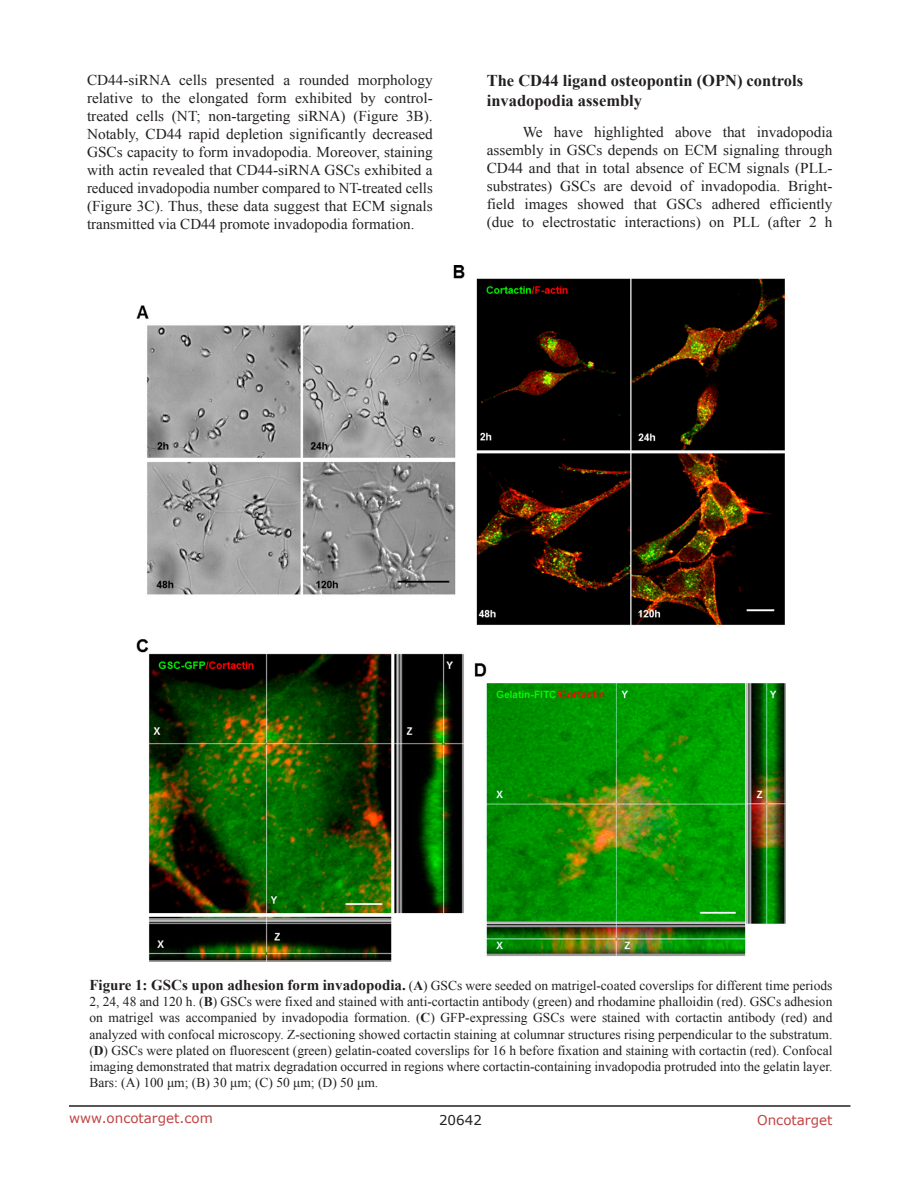
<style>
.page{position:relative;width:918px;height:1188px;background:#fff}
.page>*{position:absolute;margin:0;border:0;box-sizing:border-box;transform-origin:0 0}
.sub_heading_1{font:700 16.5px/19.8px "Times New Roman";color:#231f20}
.BodyText{font:15px/18px "Times New Roman";color:#231f20;text-align:justify}
.Figuretrx{font:13.5px/16.2px "Times New Roman";color:#231f20;text-align:justify}
.t1{font:13.5px "Verdana";color:#c24141}
.t2{font:13.5px "Verdana";color:#231f20}
.s1{font-weight:700;font-size:15px}
.s2{font-weight:700}
</style>
<div class="page">
<hr style="left:69px;top:1105px;width:781px;height:2px;background:#231f20">
<img style="left:136px;top:266px;width:650px;height:696px">
<p class="BodyText" style="left:87px;top:71px;width:347px">CD44-siRNA cells presented a rounded morphology relative to the elongated form exhibited by control&shy;treated cells (NT; non-targeting siRNA) (Figure 3B).<br>Notably, CD44 rapid depletion significantly decreased GSCs capacity to form invadopodia. Moreover, staining with actin revealed that CD44-siRNA GSCs exhibited a reduced invadopodia number compared to NT-treated cells (Figure 3C). Thus, these data suggest that ECM signals transmitted via CD44 promote invadopodia formation.</p>
<p class="sub_heading_1" style="left:487px;top:70px;width:318px">The CD44 ligand osteopontin (OPN) controls invadopodia assembly</p>
<p class="BodyText" style="left:487px;top:123px;width:347px;text-indent:36px">We have highlighted above that invadopodia assembly in GSCs depends on ECM signaling through CD44 and that in total absence of ECM signals (PLL&shy;substrates) GSCs are devoid of invadopodia. Bright&shy;field images showed that GSCs adhered efficiently (due to electrostatic interactions) on PLL (after 2 h</p>
<p class="Figuretrx" style="left:89px;top:977px;width:745px"><span class="s1">Figure 1: GSCs upon adhesion form invadopodia.</span> (<span class="s2">A</span>) GSCs were seeded on matrigel-coated coverslips for different time periods 2, 24, 48 and 120 h. (<span class="s2">B</span>) GSCs were fixed and stained with anti-cortactin antibody (green) and rhodamine phalloidin (red). GSCs adhesion on matrigel was accompanied by invadopodia formation. (<span class="s2">C</span>) GFP-expressing GSCs were stained with cortactin antibody (red) and analyzed with confocal microscopy. Z-sectioning showed cortactin staining at columnar structures rising perpendicular to the substratum. (<span class="s2">D</span>) GSCs were plated on fluorescent (green) gelatin-coated coverslips for 16 h before fixation and staining with cortactin (red). Confocal imaging demonstrated that matrix degradation occurred in regions where cortactin-containing invadopodia protruded into the gelatin layer.<br>Bars: (A) 100 μm; (B) 30 μm; (C) 50 μm; (D) 50 μm.</p>
<p class="t1" style="left:69px;top:1109px;width:145px">www.oncotarget.com</p>
<p class="t2" style="left:439px;top:1111px;width:44px">20642</p>
<p class="t1" style="left:757px;top:1111px;width:77px">Oncotarget</p>
</div>
